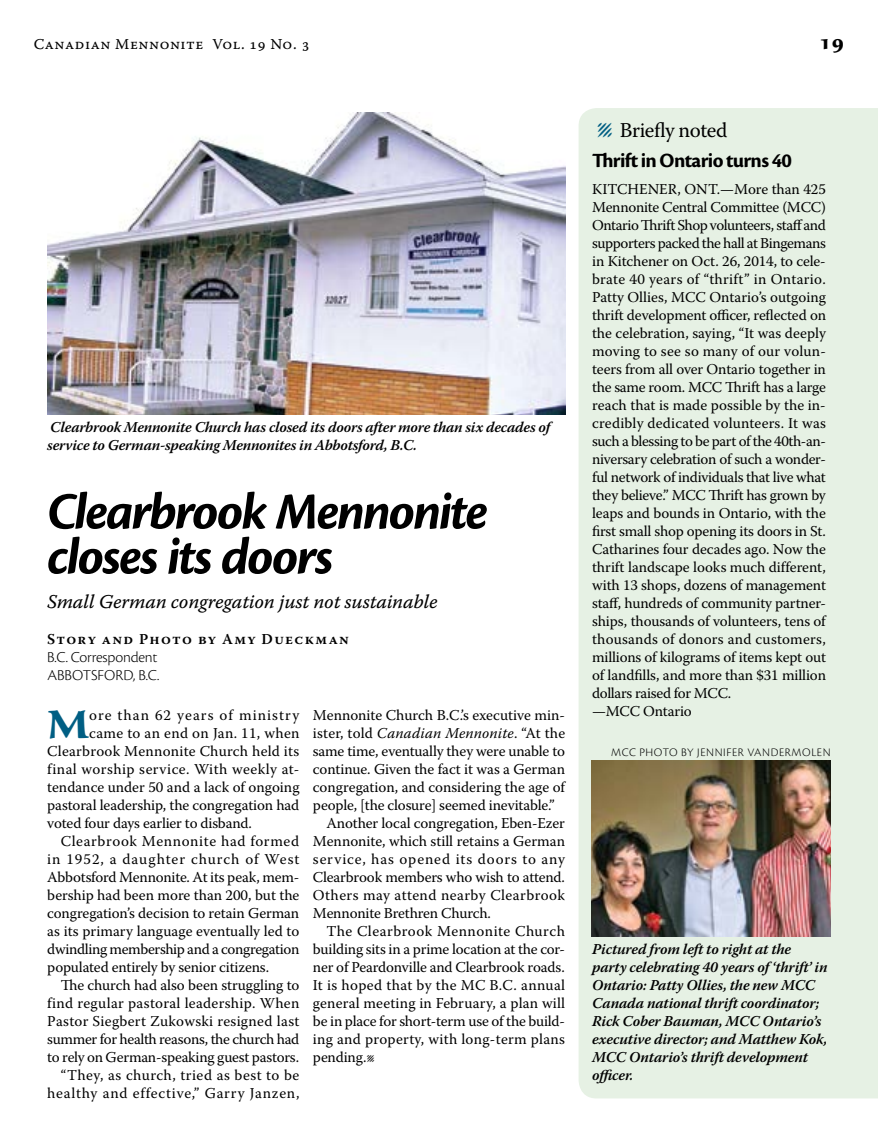
<style>
.page{position:relative;width:878px;height:1148px;background:#fff}
.page>*{position:absolute;margin:0;border:0;box-sizing:border-box;transform-origin:0 0}
.t1{font:italic 700 54px/45px "Cronos Pro";letter-spacing:-.04em;color:#000}
.t2{font:700 40.65px "Sava Pro";color:#005e83}
.t3{font:700 21px "Cronos Pro";letter-spacing:-.03em;color:#000}
.t4{font:21px "Warnock Pro";letter-spacing:-.02em;color:#000}
.t5{font:700 21px "Sava Pro";color:#000}
.t6{font:19.5px "Warnock Pro It Capt";letter-spacing:-.015em;color:#000}
.t7{font:300 15.75px/18px "Cronos Pro";letter-spacing:-.01em;color:#000}
.t8{font:15px/18px "Warnock Pro";letter-spacing:-.005em;color:#000}
.t9{font:italic 600 15px/18px "Warnock Pro";letter-spacing:-.01em;color:#000}
.t10{font:15px "Warnock Pro";letter-spacing:.02em;color:#000}
.t11{font:15px "Warnock Pro";letter-spacing:.03em;color:#000}
.t12{font:15px "Warnock Pro";letter-spacing:.015em;color:#000}
.t13{font:15px "Warnock Pro";letter-spacing:-.025em;color:#000}
.t14{font:15px "Warnock Pro";letter-spacing:.05em;color:#000}
.t15{font:15px "Warnock Pro";letter-spacing:.055em;color:#000}
.t16{font:15px "Warnock Pro";letter-spacing:.04em;color:#000}
.t17{font:15px "Warnock Pro";letter-spacing:.065em;color:#000}
.t18{font:15px "Warnock Pro";letter-spacing:.035em;color:#000}
.t19{font:15px "Warnock Pro Capt";letter-spacing:.035em;color:#000}
.t20{font:600 15px "Warnock Pro";letter-spacing:.09em;color:#000}
.t21{font:15px "Warnock Pro";letter-spacing:.07em;color:#000}
.t22{font:300 12px "Cronos Pro";letter-spacing:.05em;color:#000}
.s1{font-style:italic}
.s2{font-weight:300;font-style:italic}
.s3{font-size:30px;color:#005e83}
</style>
<div class="page">
<img style="left:47px;top:112px;width:518px;height:302px">
<div style="left:578px;top:108px;width:300px;height:990px;background:#e6f1e4"></div>
<img style="left:592px;top:760px;width:238px;height:176px">
<p class="t19" style="left:34px;top:35px;width:277px">Canadian Mennonite Vol. 19 No. 3</p>
<h3 class="t5" style="left:819px;top:28px;width:27px">19</h3>
<p class="t9" style="left:47px;top:418px;width:504px">Clearbrook Mennonite Church has closed its doors after more than six decades of service to German-speaking Mennonites in Abbotsford, B.C.</p>
<h1 class="t1" style="left:47px;top:490px;width:442px">Clearbrook Mennonite closes its doors</h1>
<h3 class="t6" style="left:47px;top:589px;width:392px">Small German congregation just not sustainable</h3>
<p class="t20" style="left:47px;top:630px;width:303px">Story and Photo by Amy Dueckman</p>
<p class="t7" style="left:47px;top:648px;width:114px">B.C. Correspondent<br>ABBOTSFORD, B.C.</p>
<h2 class="t2" style="left:47px;top:697px;width:44px">M</h2>
<p class="t21" style="left:89px;top:706px;width:212px">ore than 62 years of ministry</p>
<p class="t8" style="left:313px;top:706px;width:254px">Mennonite Church B.C.’s executive min-</p>
<p class="t12" style="left:313px;top:724px;width:254px">ister, told <span class="s1">Canadian Mennonite</span>. “At the</p>
<p class="t8" style="left:313px;top:742px;width:253px">same time, eventually they were unable to</p>
<p class="t8" style="left:313px;top:760px;width:253px">continue. Given the fact it was a German</p>
<p class="t8" style="left:313px;top:778px;width:254px">congregation, and considering the age of</p>
<p class="t8" style="left:313px;top:796px;width:243px">people, [the closure] seemed inevitable.”</p>
<p class="t8" style="left:326px;top:814px;width:240px">Another local congregation, Eben-Ezer</p>
<p class="t8" style="left:313px;top:832px;width:253px">Mennonite, which still retains a German</p>
<p class="t15" style="left:313px;top:850px;width:253px">service, has opened its doors to any</p>
<p class="t8" style="left:313px;top:868px;width:253px">Clearbrook members who wish to attend.</p>
<p class="t11" style="left:313px;top:886px;width:254px">Others may attend nearby Clearbrook</p>
<p class="t8" style="left:313px;top:904px;width:179px">Mennonite Brethren Church.</p>
<p class="t18" style="left:326px;top:922px;width:240px">The Clearbrook Mennonite Church</p>
<p class="t8" style="left:313px;top:940px;width:254px">building sits in a prime location at the cor-</p>
<p class="t8" style="left:313px;top:958px;width:253px">ner of Peardonville and Clearbrook roads.</p>
<p class="t10" style="left:313px;top:976px;width:254px">It is hoped that by the MC B.C. annual</p>
<p class="t8" style="left:313px;top:994px;width:254px">general meeting in February, a plan will</p>
<p class="t8" style="left:313px;top:1012px;width:254px">be in place for short-term use of the build-</p>
<p class="t10" style="left:313px;top:1030px;width:254px">ing and property, with long-term plans</p>
<p class="t8" style="left:313px;top:1048px;width:63px">pending.<span class="s2">l</span></p>
<p class="t10" style="left:89px;top:724px;width:212px">came to an end on Jan. 11, when</p>
<p class="t12" style="left:47px;top:742px;width:254px">Clearbrook Mennonite Church held its</p>
<p class="t11" style="left:47px;top:760px;width:254px">final worship service. With weekly at-</p>
<p class="t8" style="left:47px;top:778px;width:254px">tendance under 50 and a lack of ongoing</p>
<p class="t8" style="left:47px;top:796px;width:253px">pastoral leadership, the congregation had</p>
<p class="t8" style="left:47px;top:814px;width:206px">voted four days earlier to disband.</p>
<p class="t16" style="left:61px;top:832px;width:240px">Clearbrook Mennonite had formed</p>
<p class="t17" style="left:47px;top:850px;width:254px">in 1952, a daughter church of West</p>
<p class="t8" style="left:47px;top:868px;width:253px">Abbotsford Mennonite. At its peak, mem-</p>
<p class="t8" style="left:47px;top:886px;width:253px">bership had been more than 200, but the</p>
<p class="t8" style="left:47px;top:904px;width:253px">congregation’s decision to retain German</p>
<p class="t8" style="left:47px;top:922px;width:253px">as its primary language eventually led to</p>
<p class="t13" style="left:47px;top:940px;width:253px">dwindling membership and a congregation</p>
<p class="t8" style="left:47px;top:958px;width:223px">populated entirely by senior citizens.</p>
<p class="t8" style="left:61px;top:976px;width:240px">The church had also been struggling to</p>
<p class="t10" style="left:47px;top:994px;width:253px">find regular pastoral leadership. When</p>
<p class="t10" style="left:47px;top:1012px;width:254px">Pastor Siegbert Zukowski resigned last</p>
<p class="t8" style="left:47px;top:1030px;width:253px">summer for health reasons, the church had</p>
<p class="t8" style="left:47px;top:1048px;width:253px">to rely on German-speaking guest pastors.</p>
<p class="t11" style="left:61px;top:1066px;width:240px">“They, as church, tried as best to be</p>
<p class="t14" style="left:47px;top:1084px;width:254px">healthy and effective,” Garry Janzen,</p>
<h3 class="t4" style="left:596px;top:117px;width:132px"><span class="s3">Λ</span> Briefly noted</h3>
<h3 class="t3" style="left:592px;top:148px;width:201px">Thrift in Ontario turns 40</h3>
<p class="t8" style="left:592px;top:180px;width:235px">KITCHENER, ONT.—More than 425<br>Mennonite Central Committee (MCC)<br>Ontario Thrift Shop volunteers, staff and supporters packed the hall at Bingemans in Kitchener on Oct. 26, 2014, to cele&shy;brate 40 years of “thrift” in Ontario.<br>Patty Ollies, MCC Ontario’s outgoing thrift development officer, reflected on the celebration, saying, “It was deeply moving to see so many of our volun&shy;teers from all over Ontario together in the same room. MCC Thrift has a large reach that is made possible by the in&shy;credibly dedicated volunteers. It was such a blessing to be part of the 40th-an&shy;niversary celebration of such a wonder&shy;ful network of individuals that live what they believe.” MCC Thrift has grown by leaps and bounds in Ontario, with the first small shop opening its doors in St.<br>Catharines four decades ago. Now the thrift landscape looks much different, with 13 shops, dozens of management staff, hundreds of community partner&shy;ships, thousands of volunteers, tens of thousands of donors and customers, millions of kilograms of items kept out of landfills, and more than $31 million dollars raised for MCC.<br>—MCC Ontario</p>
<p class="t22" style="left:611px;top:745px;width:221px">MCC PHOTO BY JENNIFER VANDERMOLEN</p>
<p class="t9" style="left:592px;top:940px;width:237px">Pictured from left to right at the party celebrating 40 years of ‘thrift’ in<br>Ontario: Patty Ollies, the new MCC<br>Canada national thrift coordinator;<br>Rick Cober Bauman, MCC Ontario’s executive director; and Matthew Kok,<br>MCC Ontario’s thrift development officer.</p>
</div>
